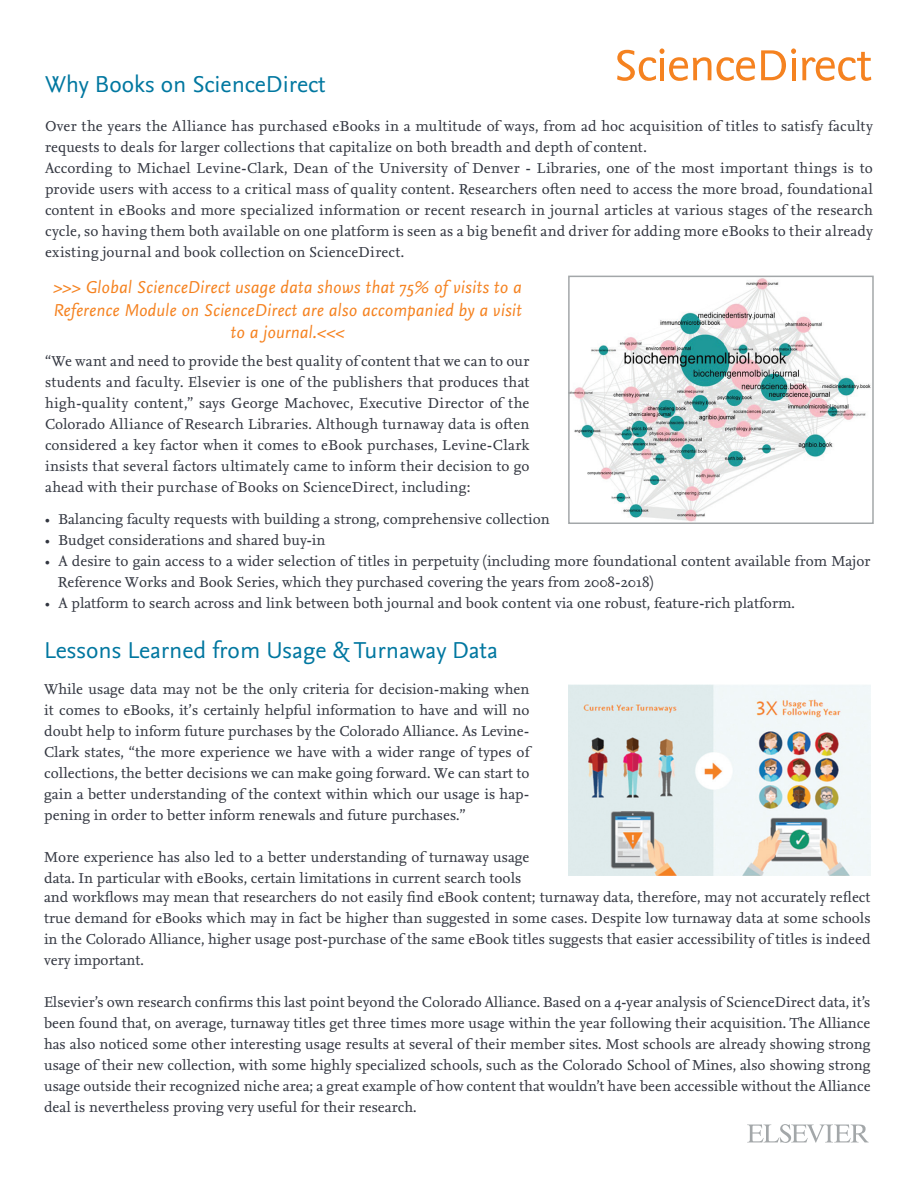
<style>
.page{position:relative;width:918px;height:1188px;background:#fff}
.page>*{position:absolute;margin:0;border:0;box-sizing:border-box;transform-origin:0 0}
.t1{font:24px "Nexus Sans Pro";color:#0077a0}
.t2{font:italic 18px/22.5px "Nexus Sans Pro";letter-spacing:.01em;color:#f58220;text-align:center}
.t3{font:15px/21px "Nexus Serif Pro";color:#323640;text-align:justify}
</style>
<div class="page">
<img style="left:571px;top:279px;width:300px;height:242px">
<div style="left:568px;top:276px;width:306px;height:248px;border:2px solid #a3a7a9"></div>
<svg style="left:747px;top:1124px;width:122px;height:19px"></svg>
<svg style="left:617px;top:48px;width:138px;height:33px"></svg>
<svg style="left:761px;top:48px;width:35px;height:32px"></svg>
<hr style="left:792px;top:58px;width:3px;height:22px;background:#f58220">
<svg style="left:802px;top:52px;width:69px;height:29px"></svg>
<img style="left:568px;top:685px;width:303px;height:191px">
<h1 class="t1" style="left:45px;top:66px;width:282px">Why Books on ScienceDirect</h1>
<p class="t3" style="left:45px;top:115px;width:830px;text-align:left">Over the years the Alliance has purchased eBooks in a multitude of ways, from ad hoc acquisition of titles to satisfy faculty requests to deals for larger collections that capitalize on both breadth and depth of content.<br>According to Michael Levine-Clark, Dean of the University of Denver - Libraries, one of the most important things is to provide users with access to a critical mass of quality content. Researchers often need to access the more broad, foundational content in eBooks and more specialized information or recent research in journal articles at various stages of the research cycle, so having them both available on one platform is seen as a big benefit and driver for adding more eBooks to their already existing journal and book collection on ScienceDirect.</p>
<p class="t2" style="left:53px;top:275px;width:470px">&gt;&gt;&gt; Global ScienceDirect usage data shows that 75% of visits to a<br>Reference Module on ScienceDirect are also accompanied by a visit to a journal.&lt;&lt;&lt;</p>
<p class="t3" style="left:45px;top:350px;width:486px">“We want and need to provide the best quality of content that we can to our students and faculty. Elsevier is one of the publishers that produces that high-quality content,” says George Machovec, Executive Director of the Colorado Alliance of Research Libraries. Although turnaway data is often considered a key factor when it comes to eBook purchases, Levine-Clark insists that several factors ultimately came to inform their decision to go ahead with their purchase of Books on ScienceDirect, including:</p>
<p class="t3" style="left:45px;top:508px;width:506px">• Balancing faculty requests with building a strong, comprehensive collection</p>
<p class="t3" style="left:45px;top:529px;width:282px">• Budget considerations and shared buy-in</p>
<p class="t3" style="left:58px;top:550px;width:814px;text-indent:-13px">• A desire to gain access to a wider selection of titles in perpetuity (including more foundational content available from Major<br>Reference Works and Book Series, which they purchased covering the years from 2008-2018)</p>
<p class="t3" style="left:45px;top:592px;width:751px">• A platform to search across and link between both journal and book content via one robust, feature-rich platform.</p>
<h1 class="t1" style="left:44px;top:632px;width:455px">Lessons Learned from Usage &amp; Turnaway Data</h1>
<p class="t3" style="left:44px;top:678px;width:487px">While usage data may not be the only criteria for decision-making when it comes to eBooks, it’s certainly helpful information to have and will no doubt help to inform future purchases by the Colorado Alliance. As Levine-Clark states, “the more experience we have with a wider range of types of collections, the better decisions we can make going forward. We can start to gain a better understanding of the context within which our usage is hap&shy;pening in order to better inform renewals and future purchases.”</p>
<p class="t3" style="left:44px;top:846px;width:487px">More experience has also led to a better understanding of turnaway usage data. In particular with eBooks, certain limitations in current search tools</p>
<p class="t3" style="left:44px;top:886px;width:828px">and workflows may mean that researchers do not easily find eBook content; turnaway data, therefore, may not accurately reflect true demand for eBooks which may in fact be higher than suggested in some cases. Despite low turnaway data at some schools in the Colorado Alliance, higher usage post-purchase of the same eBook titles suggests that easier accessibility of titles is indeed very important.</p>
<p class="t3" style="left:44px;top:991px;width:828px">Elsevier’s own research confirms this last point beyond the Colorado Alliance. Based on a 4-year analysis of ScienceDirect data, it’s been found that, on average, turnaway titles get three times more usage within the year following their acquisition. The Alliance has also noticed some other interesting usage results at several of their member sites. Most schools are already showing strong usage of their new collection, with some highly specialized schools, such as the Colorado School of Mines, also showing strong usage outside their recognized niche area; a great example of how content that wouldn’t have been accessible without the Alliance deal is nevertheless proving very useful for their research.</p>
</div>
